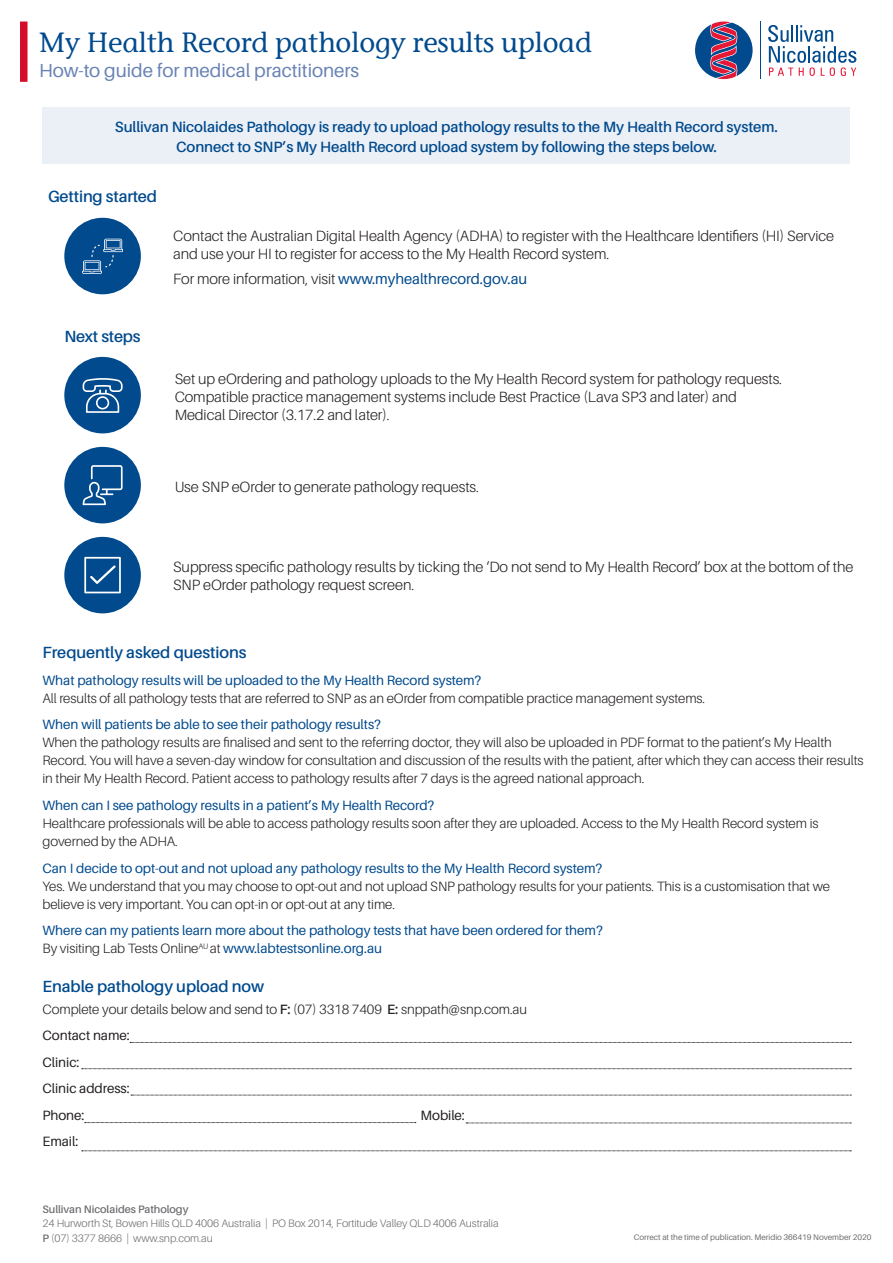
<style>
.page{position:relative;width:893px;height:1263px;background:#fff}
.page>*{position:absolute;margin:0;border:0;box-sizing:border-box;transform-origin:0 0}
.t1{font:500 27.75px "ITC Stone Informal Com";letter-spacing:-.005em;color:#004a8d}
.t2{font:18.9px "Aileron";letter-spacing:-.005em;color:#6983b5}
.t3{font:600 16.2px "Aileron";letter-spacing:-.005em;color:#004a8d}
.t4{font:300 14.85px/18px "Aileron";letter-spacing:-.005em;color:#231f20}
.t5{font:600 14.85px "Aileron";letter-spacing:-.005em;color:#004a8d}
.t6{font:14.85px "Aileron";letter-spacing:-.005em;color:#004a8d}
.t7{font:300 13.5px/18px "Aileron";letter-spacing:-.005em;color:#231f20}
.t8{font:13.5px "Aileron";letter-spacing:-.005em;color:#004a8d}
.t9{font:13.5px "Aileron";letter-spacing:-.005em;color:#231f20}
.t10{font:300 10.8px "Aileron";letter-spacing:-.005em;color:#6c6d70}
.t11{font:600 10.8px "Aileron";letter-spacing:-.005em;color:#6c6d70}
.t12{font:8.1px "Aileron";letter-spacing:-.005em;color:#6c6d70}
.s1{font-weight:300;color:#231f20}
.s2{font-weight:400;color:#004a8d}
.s3{font-weight:600}
</style>
<div class="page">
<div style="left:20px;top:22px;width:8px;height:60px;background:#d30d2b"></div>
<hr style="left:760px;top:22px;width:1px;height:57px;background:#004a8d">
<svg style="left:768px;top:25px;width:88px;height:51px"></svg>
<svg style="left:695px;top:22px;width:58px;height:57px"></svg>
<div style="left:43px;top:107px;width:807px;height:57px;background:#ebeff6"></div>
<div style="left:64px;top:218px;width:77px;height:76px;background:#004a8d;border-radius:50%"></div>
<svg style="left:82px;top:239px;width:41px;height:35px"></svg>
<div style="left:64px;top:357px;width:77px;height:76px;background:#004a8d;border-radius:50%"></div>
<svg style="left:83px;top:378px;width:40px;height:35px"></svg>
<div style="left:64px;top:447px;width:77px;height:76px;background:#004a8d;border-radius:50%"></div>
<svg style="left:83px;top:465px;width:40px;height:40px"></svg>
<div style="left:64px;top:537px;width:77px;height:76px;background:#004a8d;border-radius:50%"></div>
<svg style="left:90px;top:565px;width:26px;height:19px"></svg>
<div style="left:84px;top:557px;width:37px;height:36px;border:2px solid #fff"></div>
<svg style="left:130px;top:1042px;width:721px;height:1px"></svg>
<svg style="left:82px;top:1068px;width:769px;height:1px"></svg>
<svg style="left:131px;top:1095px;width:720px;height:1px"></svg>
<svg style="left:85px;top:1122px;width:331px;height:1px"></svg>
<svg style="left:466px;top:1123px;width:385px;height:1px"></svg>
<svg style="left:82px;top:1150px;width:769px;height:1px"></svg>
<p class="t1" style="left:39px;top:25px;width:554px">My Health Record pathology results upload</p>
<p class="t2" style="left:39px;top:60px;width:322px">How-to guide for medical practitioners</p>
<p class="t5" style="left:115px;top:119px;width:664px">Sullivan Nicolaides Pathology is ready to upload pathology results to the My Health Record system.</p>
<p class="t5" style="left:176px;top:138px;width:542px">Connect to SNP’s My Health Record upload system by following the steps below.</p>
<p class="t3" style="left:48px;top:188px;width:111px">Getting started</p>
<p class="t3" style="left:65px;top:327px;width:78px">Next steps</p>
<p class="t4" style="left:173px;top:227px;width:662px">Contact the Australian Digital Health Agency (ADHA) to register with the Healthcare Identifiers (HI) Service and use your HI to register for access to the My Health Record system.</p>
<p class="t6" style="left:173px;top:271px;width:356px"><span class="s1">For more information, visit</span> www.myhealthrecord.gov.au</p>
<p class="t4" style="left:175px;top:369px;width:609px">Set up eOrdering and pathology uploads to the My Health Record system for pathology requests.</p>
<p class="t4" style="left:175px;top:387px;width:564px">Compatible practice management systems include Best Practice (Lava SP3 and later) and</p>
<p class="t4" style="left:175px;top:405px;width:217px">Medical Director (3.17.2 and later).</p>
<p class="t4" style="left:175px;top:477px;width:306px">Use SNP eOrder to generate pathology requests.</p>
<p class="t4" style="left:173px;top:558px;width:682px">Suppress specific pathology results by ticking the ‘Do not send to My Health Record’ box at the bottom of the<br>SNP eOrder pathology request screen.</p>
<p class="t3" style="left:43px;top:644px;width:205px">Frequently asked questions</p>
<p class="t8" style="left:43px;top:673px;width:440px">What pathology results will be uploaded to the My Health Record system?</p>
<p class="t7" style="left:43px;top:689px;width:664px">All results of all pathology tests that are referred to SNP as an eOrder from compatible practice management systems.</p>
<p class="t8" style="left:43px;top:717px;width:340px">When will patients be able to see their pathology results?</p>
<p class="t7" style="left:43px;top:734px;width:822px">When the pathology results are finalised and sent to the referring doctor, they will also be uploaded in PDF format to the patient’s My Health<br>Record. You will have a seven-day window for consultation and discussion of the results with the patient, after which they can access their results in their My Health Record. Patient access to pathology results after 7 days is the agreed national approach.</p>
<p class="t8" style="left:43px;top:798px;width:393px">When can I see pathology results in a patient’s My Health Record?</p>
<p class="t7" style="left:43px;top:814px;width:778px">Healthcare professionals will be able to access pathology results soon after they are uploaded. Access to the My Health Record system is governed by the ADHA.</p>
<p class="t8" style="left:43px;top:860px;width:561px">Can I decide to opt-out and not upload any pathology results to the My Health Record system?</p>
<p class="t7" style="left:43px;top:877px;width:789px">Yes. We understand that you may choose to opt-out and not upload SNP pathology results for your patients. This is a customisation that we believe is very important. You can opt-in or opt-out at any time.</p>
<p class="t8" style="left:43px;top:923px;width:562px">Where can my patients learn more about the pathology tests that have been ordered for them?</p>
<p class="t7" style="left:43px;top:939px;width:341px">By visiting Lab Tests Online<sup>AU</sup> at <span class="s2">www.labtestsonline.org.au</span></p>
<p class="t3" style="left:43px;top:977px;width:223px">Enable pathology upload now</p>
<p class="t7" style="left:43px;top:1000px;width:486px">Complete your details below and send to <span class="s3">F:</span> (07) 3318 7409 <span class="s3">E:</span> snppath@snp.com.au</p>
<p class="t9" style="left:43px;top:1028px;width:89px">Contact name:</p>
<p class="t9" style="left:43px;top:1055px;width:38px">Clinic:</p>
<p class="t9" style="left:43px;top:1081px;width:89px">Clinic address:</p>
<p class="t9" style="left:43px;top:1108px;width:44px">Phone:</p>
<p class="t9" style="left:421px;top:1108px;width:46px">Mobile:</p>
<p class="t9" style="left:43px;top:1134px;width:37px">Email:</p>
<p class="t11" style="left:43px;top:1203px;width:147px">Sullivan Nicolaides Pathology</p>
<p class="t10" style="left:43px;top:1217px;width:458px">24 Hurworth St, Bowen Hills QLD 4006 Australia | PO Box 2014, Fortitude Valley QLD 4006 Australia</p>
<p class="t10" style="left:43px;top:1232px;width:172px"><span class="s3">P</span> (07) 3377 8666 | www.snp.com.au</p>
<p class="t12" style="left:634px;top:1232px;width:239px">Correct at the time of publication. Meridio 366419 November 2020</p>
</div>
